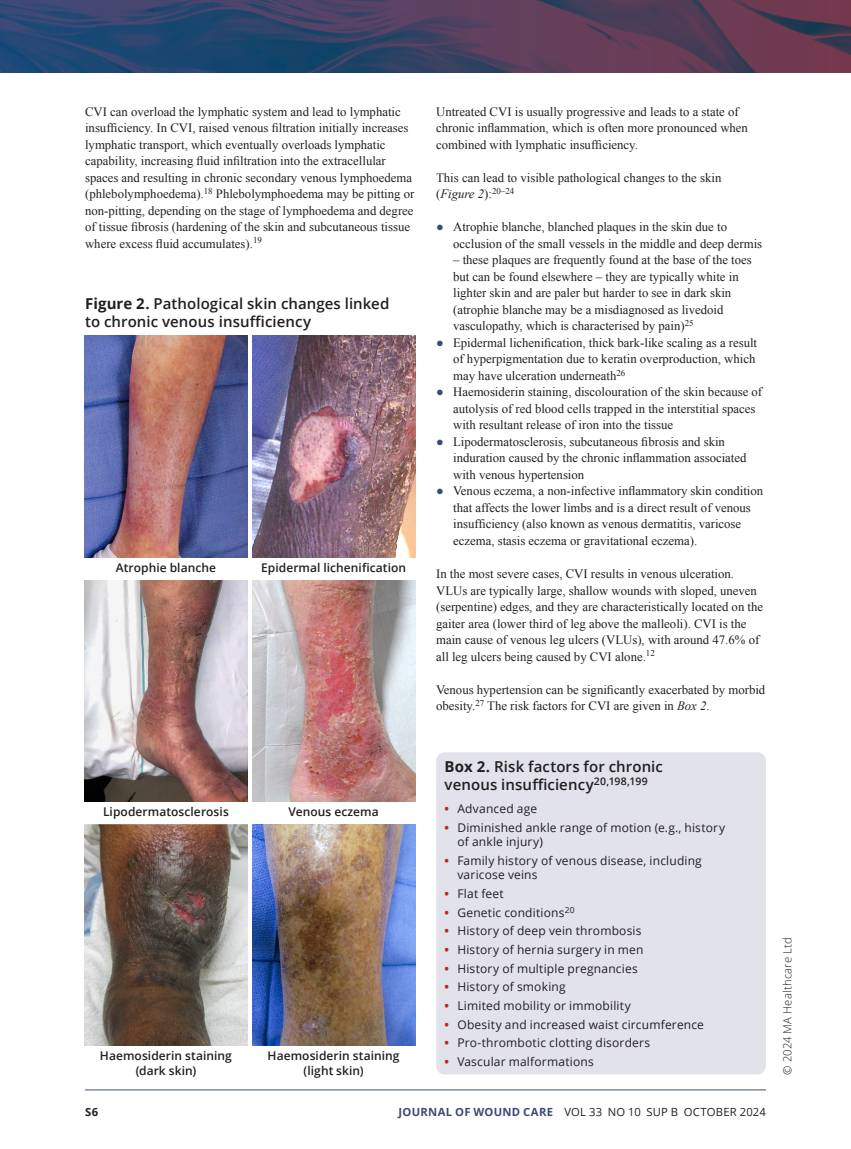
<style>
.page{position:relative;width:851px;height:1149px;background:#fff}
.page>*{position:absolute;margin:0;border:0;box-sizing:border-box;transform-origin:0 0}
.Table_caption{font:600 15px/18px "Open Sans";letter-spacing:.005em;color:#231f20}
.Ragged_body_text{font:12.75px/16.5px "Times New Roman";color:#231f20}
.t1{font:12px/14.4px "Open Sans";letter-spacing:.015em;color:#231f20}
.Figure_subcaption{font:600 12px/14.4px "Open Sans";letter-spacing:.005em;color:#231f20;text-align:center}
.t2{font:11.25px "Open Sans";letter-spacing:.015em;color:#231f20}
.t3{font:300 11.25px "Open Sans";letter-spacing:.015em;color:#231f20}
.t4{font:700 11.25px "Open Sans";color:#231f20}
.s1{font-style:italic}
.s2{color:#3c4a78}
.s3{font-weight:700}
.s4{font-weight:700;color:#c4231f}
.s5{font-weight:700;color:#3c4a78}
</style>
<div class="page">
<hr style="left:85px;top:1089px;width:680px;height:1px;background:#3c4a78">
<svg style="left:0;top:0;width:850px;height:72px;background:#434162"></svg>
<img style="left:84px;top:336px;width:163px;height:221px">
<img style="left:252px;top:336px;width:163px;height:221px">
<img style="left:84px;top:580px;width:163px;height:221px">
<img style="left:252px;top:580px;width:163px;height:221px">
<img style="left:84px;top:824px;width:163px;height:221px">
<img style="left:252px;top:824px;width:163px;height:221px">
<div style="left:436px;top:752px;width:329px;height:322px;background:#e2e2eb;border-radius:9px"></div>
<p class="Ragged_body_text" style="left:85px;top:103px;width:331px">CVI can overload the lymphatic system and lead to lymphatic insufficiency. In CVI, raised venous filtration initially increases lymphatic transport, which eventually overloads lymphatic capability, increasing fluid infiltration into the extracellular spaces and resulting in chronic secondary venous lymphoedema (phlebolymphoedema).<sup>18</sup> Phlebolymphoedema may be pitting or non-pitting, depending on the stage of lymphoedema and degree of tissue fibrosis (hardening of the skin and subcutaneous tissue where excess fluid accumulates).<sup>19</sup></p>
<p class="Ragged_body_text" style="left:436px;top:103px;width:313px">Untreated CVI is usually progressive and leads to a state of chronic inflammation, which is often more pronounced when combined with lymphatic insufficiency.</p>
<p class="Ragged_body_text" style="left:436px;top:169px;width:287px">This can lead to visible pathological changes to the skin (<span class="s1">Figure 2</span>):<sup>20–24</sup></p>
<p class="Ragged_body_text" style="left:453px;top:218px;width:310px;text-indent:-17px"><span class="s2">●</span> Atrophie blanche, blanched plaques in the skin due to occlusion of the small vessels in the middle and deep dermis</p>
<p class="Ragged_body_text" style="left:453px;top:251px;width:300px">– these plaques are frequently found at the base of the toes but can be found elsewhere – they are typically white in lighter skin and are paler but harder to see in dark skin (atrophie blanche may be a misdiagnosed as livedoid vasculopathy, which is characterised by pain)<sup>25</sup></p>
<p class="Ragged_body_text" style="left:453px;top:334px;width:305px;text-indent:-17px"><span class="s2">●</span> Epidermal lichenification, thick bark-like scaling as a result of hyperpigmentation due to keratin overproduction, which may have ulceration underneath<sup>26</sup></p>
<p class="Ragged_body_text" style="left:453px;top:383px;width:310px;text-indent:-17px"><span class="s2">●</span> Haemosiderin staining, discolouration of the skin because of autolysis of red blood cells trapped in the interstitial spaces with resultant release of iron into the tissue</p>
<p class="Ragged_body_text" style="left:453px;top:433px;width:295px;text-indent:-17px"><span class="s2">●</span> Lipodermatosclerosis, subcutaneous fibrosis and skin induration caused by the chronic inflammation associated with venous hypertension</p>
<p class="Ragged_body_text" style="left:453px;top:482px;width:311px;text-indent:-17px"><span class="s2">●</span> Venous eczema, a non-infective inflammatory skin condition that affects the lower limbs and is a direct result of venous insufficiency (also known as venous dermatitis, varicose eczema, stasis eczema or gravitational eczema).</p>
<p class="Ragged_body_text" style="left:436px;top:565px;width:328px">In the most severe cases, CVI results in venous ulceration.<br>VLUs are typically large, shallow wounds with sloped, uneven (serpentine) edges, and they are characteristically located on the gaiter area (lower third of leg above the malleoli). CVI is the main cause of venous leg ulcers (VLUs), with around 47.6% of all leg ulcers being caused by CVI alone.<sup>12</sup></p>
<p class="Ragged_body_text" style="left:436px;top:680px;width:330px">Venous hypertension can be significantly exacerbated by morbid obesity.<sup>27</sup> The risk factors for CVI are given in <span class="s1">Box 2</span>.</p>
<p class="Table_caption" style="left:85px;top:294px;width:306px"><span class="s3">Figure 2.</span> Pathological skin changes linked to chronic venous insufficiency</p>
<p class="Figure_subcaption" style="left:116px;top:559px;width:101px">Atrophie blanche</p>
<p class="Figure_subcaption" style="left:261px;top:559px;width:147px">Epidermal lichenification</p>
<p class="Figure_subcaption" style="left:103px;top:803px;width:127px">Lipodermatosclerosis</p>
<p class="Figure_subcaption" style="left:288px;top:803px;width:92px">Venous eczema</p>
<p class="Figure_subcaption" style="left:100px;top:1047px;width:133px">Haemosiderin staining (dark skin)</p>
<p class="Figure_subcaption" style="left:267px;top:1047px;width:133px">Haemosiderin staining (light skin)</p>
<p class="Table_caption" style="left:444px;top:757px;width:220px"><span class="s3">Box 2.</span> Risk factors for chronic venous insufficiency<sup>20,198,199</sup></p>
<p class="t1" style="left:444px;top:801px;width:94px"><span class="s4">•</span> Advanced age</p>
<p class="t1" style="left:457px;top:819px;width:269px;text-indent:-13px"><span class="s4">•</span> Diminished ankle range of motion (e.g., history of ankle injury)</p>
<p class="t1" style="left:457px;top:852px;width:246px;text-indent:-13px"><span class="s4">•</span> Family history of venous disease, including varicose veins</p>
<p class="t1" style="left:444px;top:885px;width:61px"><span class="s4">•</span> Flat feet</p>
<p class="t1" style="left:444px;top:904px;width:131px"><span class="s4">•</span> Genetic conditions<sup>20</sup></p>
<p class="t1" style="left:444px;top:923px;width:198px"><span class="s4">•</span> History of deep vein thrombosis</p>
<p class="t1" style="left:444px;top:941px;width:200px"><span class="s4">•</span> History of hernia surgery in men</p>
<p class="t1" style="left:444px;top:960px;width:194px"><span class="s4">•</span> History of multiple pregnancies</p>
<p class="t1" style="left:444px;top:979px;width:122px"><span class="s4">•</span> History of smoking</p>
<p class="t1" style="left:444px;top:997px;width:188px"><span class="s4">•</span> Limited mobility or immobility</p>
<p class="t1" style="left:444px;top:1016px;width:261px"><span class="s4">•</span> Obesity and increased waist circumference</p>
<p class="t1" style="left:444px;top:1035px;width:207px"><span class="s4">•</span> Pro-thrombotic clotting disorders</p>
<p class="t1" style="left:444px;top:1053px;width:151px"><span class="s4">•</span> Vascular malformations</p>
<p class="t4" style="left:85px;top:1103px;width:15px">S6</p>
<p class="t2" style="left:398px;top:1103px;width:369px"><span class="s5">JOURNAL OF WOUND CARE</span> VOL 33 NO 10 SUP B OCTOBER 2024</p>
<p class="t3" style="left:779px;top:1074px;width:138px;rotate:-90deg">© 2024 MA Healthcare Ltd</p>
</div>
